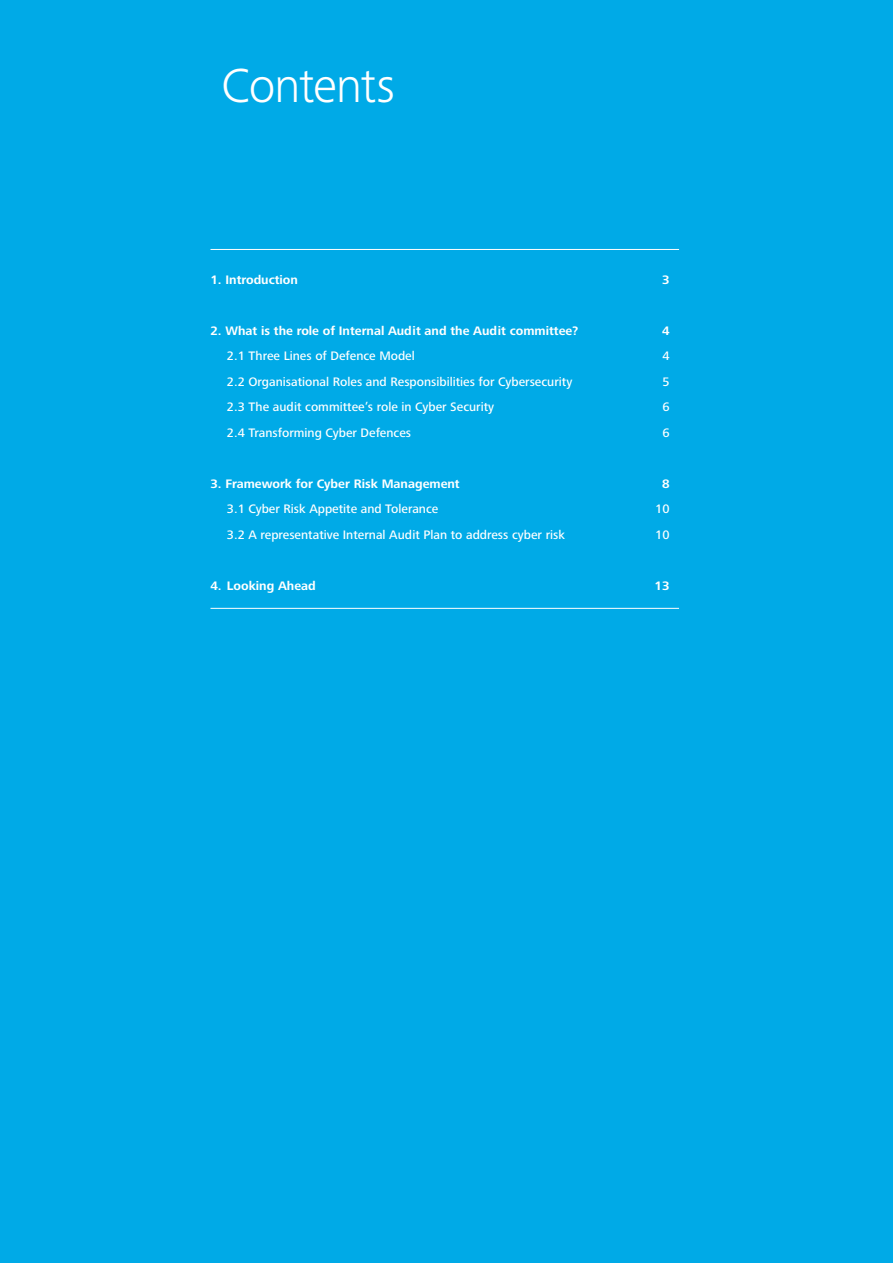
<style>
.page{position:relative;width:893px;height:1263px;background:#00aae7}
.page>*{position:absolute;margin:0;border:0;box-sizing:border-box;transform-origin:0 0}
.Head_styles_A_Page_h{font:300 49.5px "Frutiger Next Pro";letter-spacing:-.025em;color:#fff}
.Body_styles_Content{font:500 12.75px "Frutiger Next Pro";color:#fff}
.Body_styles_Content-2{font:700 12.75px "Frutiger Next Pro";color:#fff}
</style>
<div class="page">
<hr style="left:210px;top:249px;width:469px;height:1px;background:#fff">
<hr style="left:210px;top:608px;width:469px;height:1px;background:#fff">
<p class="Head_styles_A_Page_h" style="left:221px;top:58px;width:175px">Contents</p>
<p class="Body_styles_Content-2" style="left:210px;top:272px;width:89px">1. Introduction</p>
<p class="Body_styles_Content-2" style="left:662px;top:272px;width:9px">3</p>
<p class="Body_styles_Content-2" style="left:210px;top:323px;width:369px">2. What is the role of Internal Audit and the Audit committee?</p>
<p class="Body_styles_Content-2" style="left:662px;top:323px;width:9px">4</p>
<p class="Body_styles_Content" style="left:227px;top:349px;width:189px">2.1 Three Lines of Defence Model</p>
<p class="Body_styles_Content" style="left:662px;top:349px;width:9px">4</p>
<p class="Body_styles_Content" style="left:227px;top:374px;width:347px">2.2 Organisational Roles and Responsibilities for Cybersecurity</p>
<p class="Body_styles_Content" style="left:662px;top:374px;width:9px">5</p>
<p class="Body_styles_Content" style="left:227px;top:400px;width:269px">2.3 The audit committee’s role in Cyber Security</p>
<p class="Body_styles_Content" style="left:662px;top:400px;width:9px">6</p>
<p class="Body_styles_Content" style="left:227px;top:425px;width:186px">2.4 Transforming Cyber Defences</p>
<p class="Body_styles_Content" style="left:662px;top:425px;width:9px">6</p>
<p class="Body_styles_Content-2" style="left:210px;top:476px;width:251px">3. Framework for Cyber Risk Management</p>
<p class="Body_styles_Content-2" style="left:662px;top:476px;width:9px">8</p>
<p class="Body_styles_Content" style="left:227px;top:502px;width:213px">3.1 Cyber Risk Appetite and Tolerance</p>
<p class="Body_styles_Content" style="left:655px;top:502px;width:16px">10</p>
<p class="Body_styles_Content" style="left:227px;top:527px;width:340px">3.2 A representative Internal Audit Plan to address cyber risk</p>
<p class="Body_styles_Content" style="left:655px;top:527px;width:16px">10</p>
<p class="Body_styles_Content-2" style="left:210px;top:578px;width:107px">4. Looking Ahead</p>
<p class="Body_styles_Content-2" style="left:654px;top:578px;width:16px">13</p>
</div>
